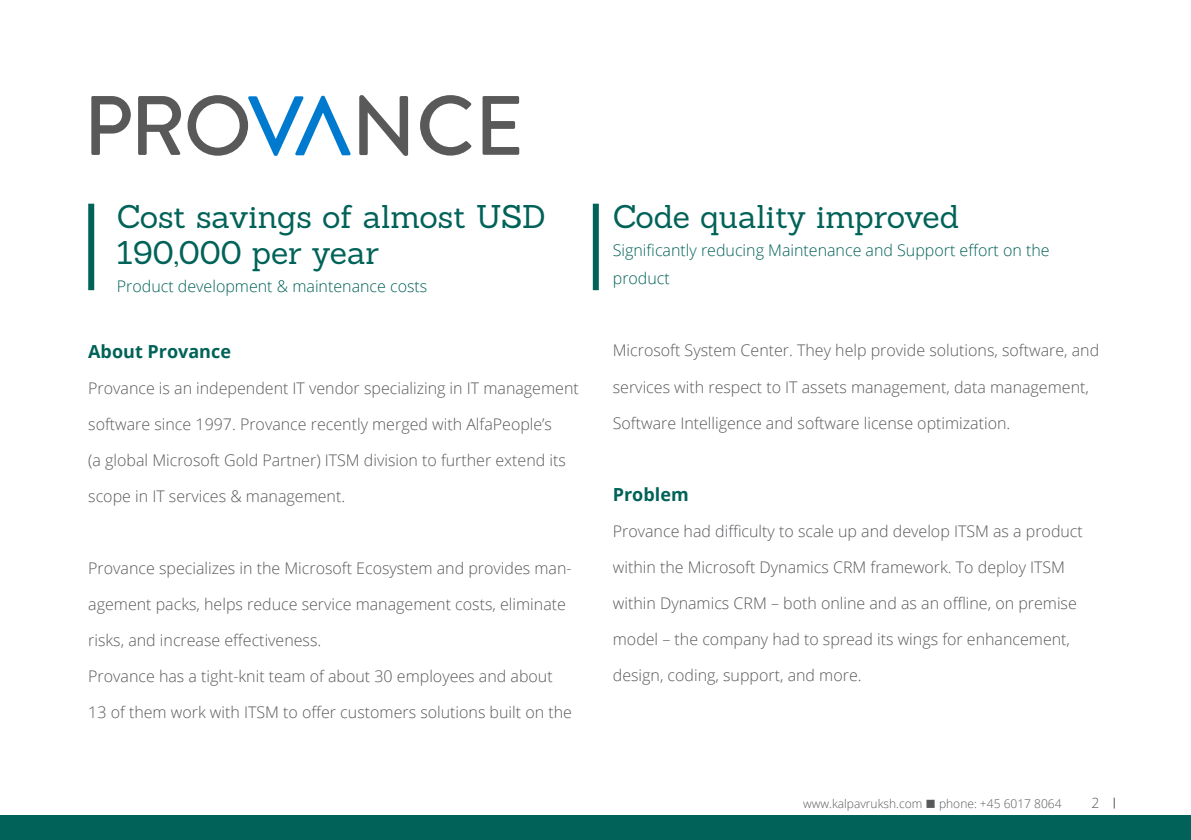
<style>
.page{position:relative;width:1191px;height:840px;background:#fff}
.page>*{position:absolute;margin:0;border:0;box-sizing:border-box;transform-origin:0 0}
.t1{font:32px/36px "Sanchez";letter-spacing:-.005em;color:#006258}
.t2{font:700 18px "Open Sans";color:#006258}
.t3{font:300 16px "Open Sans";color:#58595b}
.t4{font:300 16px/28px "Open Sans";color:#006258}
.t5{font:300 14px "Open Sans";color:#58595b}
.t6{font:300 12px "Open Sans";color:#58595b}
</style>
<div class="page">
<div style="left:88px;top:203px;width:6px;height:87px;background:#006258"></div>
<div style="left:593px;top:203px;width:6px;height:87px;background:#006258"></div>
<svg style="left:91px;top:96px;width:40px;height:59px"></svg>
<svg style="left:138px;top:96px;width:43px;height:59px"></svg>
<svg style="left:187px;top:95px;width:164px;height:61px"></svg>
<svg style="left:359px;top:95px;width:49px;height:61px"></svg>
<svg style="left:420px;top:95px;width:51px;height:60px"></svg>
<svg style="left:482px;top:96px;width:37px;height:59px"></svg>
<div style="left:0;top:814px;width:1191px;height:25px;background:#006258"></div>
<h1 class="t1" style="left:117px;top:198px;width:430px">Cost savings of almost USD<br>190,000 per year</h1>
<p class="t4" style="left:117px;top:271px;width:312px">Product development &amp; maintenance costs</p>
<p class="t2" style="left:88px;top:338px;width:144px">About Provance</p>
<p class="t3" style="left:88px;top:377px;width:492px">Provance is an independent IT vendor specializing in IT management</p>
<p class="t3" style="left:88px;top:413px;width:465px">software since 1997. Provance recently merged with AlfaPeople’s</p>
<p class="t3" style="left:88px;top:449px;width:479px">(a global Microsoft Gold Partner) ITSM division to further extend its</p>
<p class="t3" style="left:88px;top:485px;width:258px">scope in IT services &amp; management.</p>
<p class="t3" style="left:88px;top:557px;width:485px">Provance specializes in the Microsoft Ecosystem and provides man-</p>
<p class="t3" style="left:88px;top:593px;width:479px">agement packs, helps reduce service management costs, eliminate</p>
<p class="t3" style="left:88px;top:629px;width:235px">risks, and increase effectiveness.</p>
<p class="t3" style="left:88px;top:665px;width:466px">Provance has a tight-knit team of about 30 employees and about</p>
<p class="t3" style="left:88px;top:701px;width:485px">13 of them work with ITSM to offer customers solutions built on the</p>
<h1 class="t1" style="left:613px;top:198px;width:348px">Code quality improved</h1>
<p class="t4" style="left:613px;top:235px;width:438px">Significantly reducing Maintenance and Support effort on the product</p>
<p class="t3" style="left:613px;top:339px;width:488px">Microsoft System Center. They help provide solutions, software, and</p>
<p class="t3" style="left:613px;top:375px;width:477px">services with respect to IT assets management, data management,</p>
<p class="t3" style="left:613px;top:411px;width:399px">Software Intelligence and software license optimization.</p>
<p class="t2" style="left:613px;top:481px;width:77px">Problem</p>
<p class="t3" style="left:613px;top:519px;width:471px">Provance had difficulty to scale up and develop ITSM as a product</p>
<p class="t3" style="left:613px;top:555px;width:454px">within the Microsoft Dynamics CRM framework. To deploy ITSM</p>
<p class="t3" style="left:613px;top:591px;width:465px">within Dynamics CRM – both online and as an offline, on premise</p>
<p class="t3" style="left:613px;top:627px;width:459px">model – the company had to spread its wings for enhancement,</p>
<p class="t3" style="left:613px;top:663px;width:250px">design, coding, support, and more.</p>
<p class="t6" style="left:803px;top:794px;width:260px">www.kalpavruksh.com ■ phone: +45 6017 8064</p>
<p class="t5" style="left:1091px;top:792px;width:9px">2</p>
</div>
